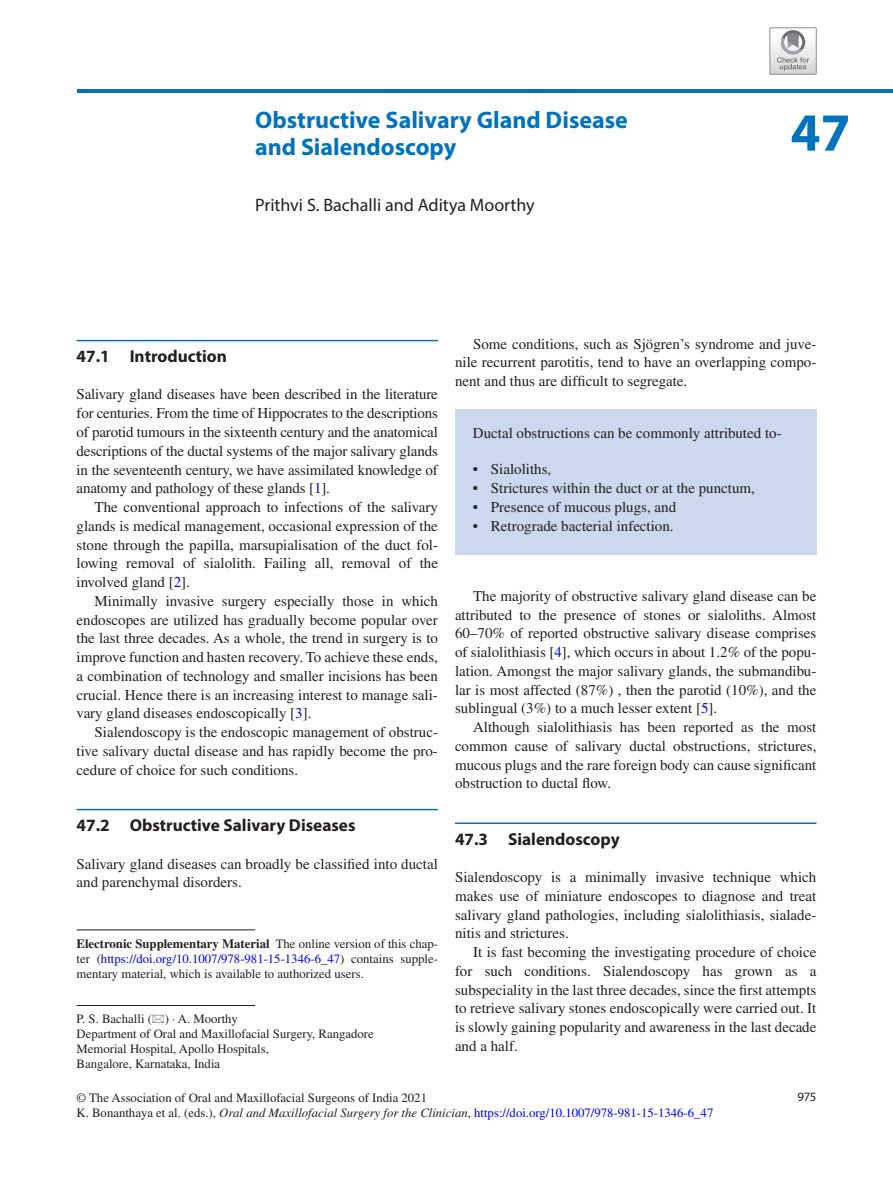
<style>
.page{position:relative;width:893px;height:1187px;background:#fff}
.page>*{position:absolute;margin:0;border:0;box-sizing:border-box;transform-origin:0 0}
.t1{font:700 54px "Myriad Pro";color:#0073bc}
.t2{font:700 24px/27px "Myriad Pro";color:#0073bc}
.t3{font:18px "Myriad Pro";color:#231f20}
.t4{font:700 17.25px "Myriad Pro";color:#231f20}
.t5{font:15px/18.8px "Times LT Std";color:#231f20;text-align:justify}
.t6{font:12.75px/15px "Times LT Std";color:#231f20}
.t7{font:12.75px "Times LT Std";color:#00f}
.t8{font:12.75px "Myriad Pro";color:#231f20}
.s1{color:#00f}
.s2{font-weight:700}
.s3{color:#231f20}
.s4{font-style:italic;color:#231f20}
</style>
<div class="page">
<div style="left:770px;top:28px;width:46px;height:46px;border:1px solid #8c8e91"></div>
<svg style="left:777px;top:30px;width:32px;height:41px"></svg>
<hr style="left:77px;top:89px;width:816px;height:3px;background:#0073bc">
<hr style="left:77px;top:340px;width:361px;height:1px;background:#0073bc">
<hr style="left:77px;top:808px;width:361px;height:2px;background:#0073bc">
<hr style="left:455px;top:822px;width:361px;height:2px;background:#0073bc">
<div style="left:455px;top:409px;width:361px;height:146px;background:#ccd8ed"></div>
<hr style="left:77px;top:1005px;width:178px;height:1px;background:#231f20">
<hr style="left:77px;top:929px;width:178px;height:1px;background:#231f20">
<h2 class="t2" style="left:255px;top:106px;width:374px">Obstructive Salivary Gland Disease and Sialendoscopy</h2>
<p class="t3" style="left:255px;top:194px;width:281px">Prithvi S. Bachalli and Aditya Moorthy</p>
<h1 class="t1" style="left:790px;top:97px;width:61px">47</h1>
<p class="t4" style="left:77px;top:345px;width:152px">47.1 Introduction</p>
<p class="t5" style="left:77px;top:385px;width:363px">Salivary gland diseases have been described in the literature for centuries. From the time of Hippocrates to the descriptions of parotid tumours in the sixteenth century and the anatomical descriptions of the ductal systems of the major salivary glands in the seventeenth century, we have assimilated knowledge of anatomy and pathology of these glands [<span class="s1">1</span>].</p>
<p class="t5" style="left:77px;top:497px;width:363px;text-indent:18px">The conventional approach to infections of the salivary glands is medical management, occasional expression of the stone through the papilla, marsupialisation of the duct fol&shy;lowing removal of sialolith. Failing all, removal of the involved gland [<span class="s1">2</span>].</p>
<p class="t5" style="left:77px;top:591px;width:363px;text-indent:18px">Minimally invasive surgery especially those in which endoscopes are utilized has gradually become popular over the last three decades. As a whole, the trend in surgery is to improve function and hasten recovery. To achieve these ends, a combination of technology and smaller incisions has been crucial. Hence there is an increasing interest to manage sali&shy;vary gland diseases endoscopically [<span class="s1">3</span>].</p>
<p class="t5" style="left:77px;top:722px;width:363px;text-indent:18px">Sialendoscopy is the endoscopic management of obstruc&shy;tive salivary ductal disease and has rapidly become the pro&shy;cedure of choice for such conditions.</p>
<p class="t4" style="left:77px;top:813px;width:280px">47.2 Obstructive Salivary Diseases</p>
<p class="t5" style="left:77px;top:854px;width:363px">Salivary gland diseases can broadly be classified into ductal and parenchymal disorders.</p>
<p class="t6" style="left:77px;top:935px;width:363px;text-align:justify"><span class="s2">Electronic Supplementary Material</span> The online version of this chap&shy;ter (<span class="s1">https://doi.org/10.1007/978-981-15-1346-6_47</span>) contains supple&shy;mentary material, which is available to authorized users.</p>
<p class="t6" style="left:77px;top:1011px;width:299px">P. S. Bachalli ( ) · A. Moorthy<br>Department of Oral and Maxillofacial Surgery, Rangadore Memorial Hospital, Apollo Hospitals,<br>Bangalore, Karnataka, India</p>
<p class="t5" style="left:455px;top:334px;width:363px;text-indent:18px">Some conditions, such as Sjögren’s syndrome and juve&shy;nile recurrent parotitis, tend to have an overlapping compo&shy;nent and thus are difficult to segregate.</p>
<p class="t5" style="left:473px;top:423px;width:310px">Ductal obstructions can be commonly attributed to-</p>
<p class="t5" style="left:473px;top:460px;width:80px">• Sialoliths,</p>
<p class="t5" style="left:473px;top:478px;width:284px">• Strictures within the duct or at the punctum,</p>
<p class="t5" style="left:473px;top:497px;width:205px">• Presence of mucous plugs, and</p>
<p class="t5" style="left:473px;top:516px;width:202px">• Retrograde bacterial infection.</p>
<p class="t5" style="left:455px;top:586px;width:363px;text-indent:18px">The majority of obstructive salivary gland disease can be attributed to the presence of stones or sialoliths. Almost 60–70% of reported obstructive salivary disease comprises of sialolithiasis [<span class="s1">4</span>], which occurs in about 1.2% of the popu&shy;lation. Amongst the major salivary glands, the submandibu&shy;lar is most affected (87%) , then the parotid (10%), and the sublingual (3%) to a much lesser extent [<span class="s1">5</span>].</p>
<p class="t5" style="left:455px;top:717px;width:363px;text-indent:18px">Although sialolithiasis has been reported as the most common cause of salivary ductal obstructions, strictures, mucous plugs and the rare foreign body can cause significant obstruction to ductal flow.</p>
<p class="t4" style="left:455px;top:827px;width:166px">47.3 Sialendoscopy</p>
<p class="t5" style="left:455px;top:867px;width:363px">Sialendoscopy is a minimally invasive technique which makes use of miniature endoscopes to diagnose and treat salivary gland pathologies, including sialolithiasis, sialade&shy;nitis and strictures.</p>
<p class="t5" style="left:455px;top:942px;width:363px;text-indent:18px">It is fast becoming the investigating procedure of choice for such conditions. Sialendoscopy has grown as a subspeciality in the last three decades, since the first attempts to retrieve salivary stones endoscopically were carried out. It is slowly gaining popularity and awareness in the last decade and a half.</p>
<p class="t6" style="left:77px;top:1089px;width:352px">© The Association of Oral and Maxillofacial Surgeons of India 2021</p>
<p class="t8" style="left:797px;top:1088px;width:21px">975</p>
<p class="t7" style="left:77px;top:1105px;width:638px"><span class="s3">K. Bonanthaya et al. (eds.),</span> <span class="s4">Oral and Maxillofacial Surgery for the Clinician</span><span class="s3">,</span> https://doi.org/10.1007/978-981-15-1346-6_47</p>
</div>
